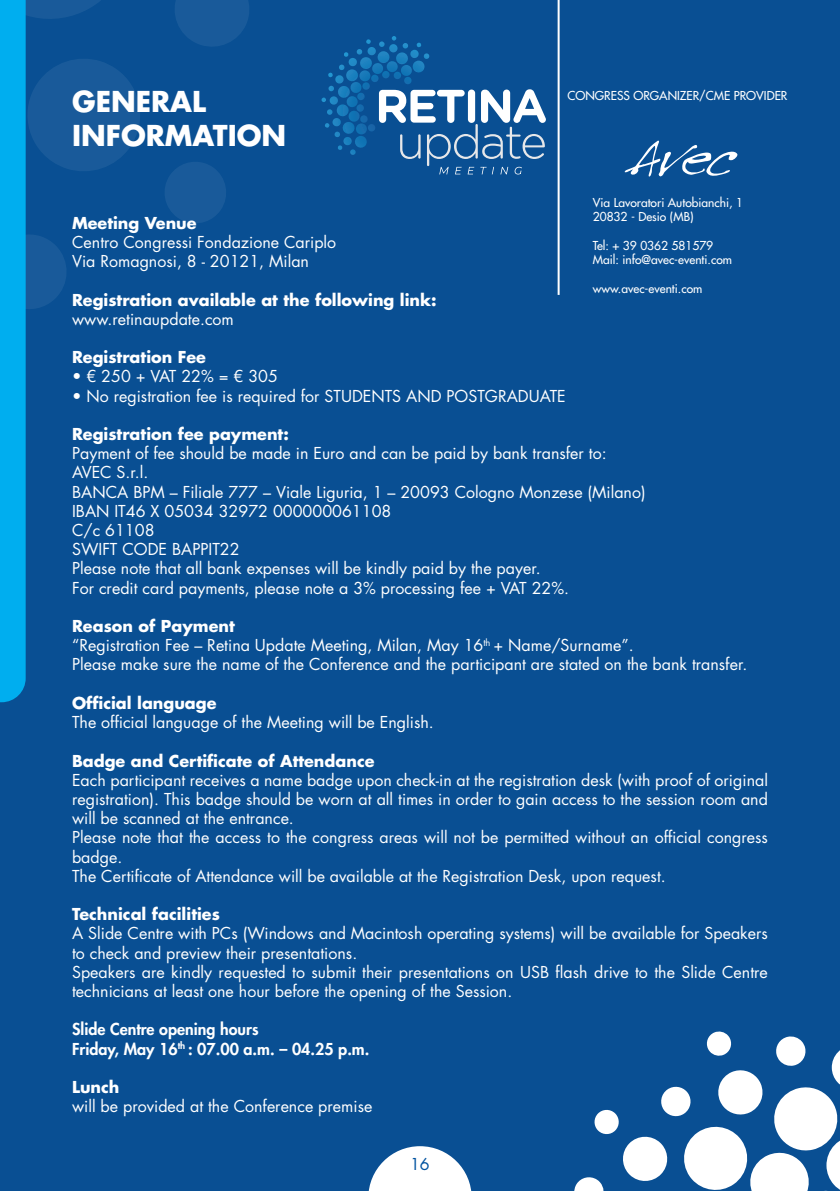
<style>
.page{position:relative;width:840px;height:1191px;background:#fff}
.page>*{position:absolute;margin:0;border:0;box-sizing:border-box;transform-origin:0 0}
.t1{font:700 28px "Futura Std";color:#fff}
.t2{font:16px/19.2px "Futura Std";color:#fff}
.t3{font:700 16px "Futura Std";color:#fff}
.t4{font:800 16px "Futura Std";color:#fff}
.t5{font:16px "Futura Std";color:#0153a0}
.t6{font:500 12px "Futura Std";color:#fff}
</style>
<div class="page">
<div style="left:0;top:0;width:839px;height:1191px;background:#094f93"></div>
<svg style="left:368px;top:1146px;width:103px;height:45px"></svg>
<svg style="left:574px;top:1031px;width:265px;height:160px"></svg>
<svg style="left:26px;top:0;width:349px;height:309px"></svg>
<svg style="left:338px;top:36px;width:91px;height:41px"></svg>
<svg style="left:379px;top:89px;width:166px;height:85px"></svg>
<div style="left:0;top:0;width:26px;height:702px;background:#00aeef"></div>
<svg style="left:624px;top:140px;width:114px;height:37px"></svg>
<hr style="left:557px;top:0;width:2px;height:295px;background:#fff">
<p class="t1" style="left:72px;top:83px;width:135px">GENERAL</p>
<p class="t1" style="left:72px;top:117px;width:216px">INFORMATION</p>
<p class="t6" style="left:567px;top:88px;width:221px">CONGRESS ORGANIZER/CME PROVIDER</p>
<p class="t6" style="left:592px;top:195px;width:152px">Via Lavoratori Autobianchi, 1</p>
<p class="t6" style="left:592px;top:209px;width:102px">20832 - Desio (MB)</p>
<p class="t6" style="left:592px;top:238px;width:122px">Tel: + 39 0362 581579</p>
<p class="t6" style="left:592px;top:252px;width:141px">Mail: info@avec-eventi.com</p>
<p class="t6" style="left:592px;top:281px;width:111px">www.avec-eventi.com</p>
<p class="t3" style="left:72px;top:212px;width:126px">Meeting Venue</p>
<p class="t2" style="left:72px;top:233px;width:265px">Centro Congressi Fondazione Cariplo</p>
<p class="t2" style="left:72px;top:252px;width:238px">Via Romagnosi, 8 - 20121, Milan</p>
<p class="t3" style="left:72px;top:289px;width:366px">Registration available at the following link:</p>
<p class="t2" style="left:72px;top:309px;width:163px">www.retinaupdate.com</p>
<p class="t3" style="left:72px;top:346px;width:135px">Registration Fee</p>
<p class="t2" style="left:72px;top:367px;width:207px">• € 250 + VAT 22% = € 305</p>
<p class="t2" style="left:72px;top:386px;width:495px">• No registration fee is required for STUDENTS AND POSTGRADUATE</p>
<p class="t3" style="left:72px;top:423px;width:218px">Registration fee payment:</p>
<p class="t2" style="left:72px;top:444px;width:535px">Payment of fee should be made in Euro and can be paid by bank transfer to:</p>
<p class="t2" style="left:72px;top:463px;width:78px">AVEC S.r.l.</p>
<p class="t2" style="left:72px;top:482px;width:574px">BANCA BPM – Filiale 777 – Viale Liguria, 1 – 20093 Cologno Monzese (Milano)</p>
<p class="t2" style="left:72px;top:501px;width:320px">IBAN IT46 X 05034 32972 000000061108</p>
<p class="t2" style="left:72px;top:521px;width:84px">C/c 61108</p>
<p class="t2" style="left:72px;top:540px;width:169px">SWIFT CODE BAPPIT22</p>
<p class="t2" style="left:72px;top:559px;width:470px">Please note that all bank expenses will be kindly paid by the payer.</p>
<p class="t2" style="left:72px;top:578px;width:498px">For credit card payments, please note a 3% processing fee + VAT 22%.</p>
<p class="t3" style="left:72px;top:615px;width:164px">Reason of Payment</p>
<p class="t2" style="left:72px;top:636px;width:563px">“Registration Fee – Retina Update Meeting, Milan, May 16<sup>th</sup> + Name/Surname”.</p>
<p class="t2" style="left:72px;top:655px;width:676px">Please make sure the name of the Conference and the participant are stated on the bank transfer.</p>
<p class="t3" style="left:72px;top:692px;width:146px">Official language</p>
<p class="t2" style="left:72px;top:713px;width:363px">The official language of the Meeting will be English.</p>
<p class="t3" style="left:72px;top:750px;width:304px">Badge and Certificate of Attendance</p>
<p class="t2" style="left:72px;top:770px;width:697px;text-align:justify">Each participant receives a name badge upon check-in at the registration desk (with proof of original registration). This badge should be worn at all times in order to gain access to the session room and will be scanned at the entrance.</p>
<p class="t2" style="left:72px;top:828px;width:697px">Please note that the access to the congress areas will not be permitted without an official congress badge.</p>
<p class="t2" style="left:72px;top:866px;width:595px">The Certificate of Attendance will be available at the Registration Desk, upon request.</p>
<p class="t3" style="left:72px;top:903px;width:149px">Technical facilities</p>
<p class="t2" style="left:72px;top:924px;width:697px">A Slide Centre with PCs (Windows and Macintosh operating systems) will be available for Speakers to check and preview their presentations.</p>
<p class="t2" style="left:72px;top:962px;width:697px">Speakers are kindly requested to submit their presentations on USB flash drive to the Slide Centre technicians at least one hour before the opening of the Session.</p>
<p class="t4" style="left:72px;top:1019px;width:188px">Slide Centre opening hours</p>
<p class="t4" style="left:72px;top:1038px;width:299px">Friday, May 16<sup>th</sup> : 07.00 a.m. – 04.25 p.m.</p>
<p class="t3" style="left:72px;top:1076px;width:49px">Lunch</p>
<p class="t2" style="left:72px;top:1097px;width:302px">will be provided at the Conference premise</p>
<p class="t5" style="left:410px;top:1154px;width:21px">16</p>
</div>
